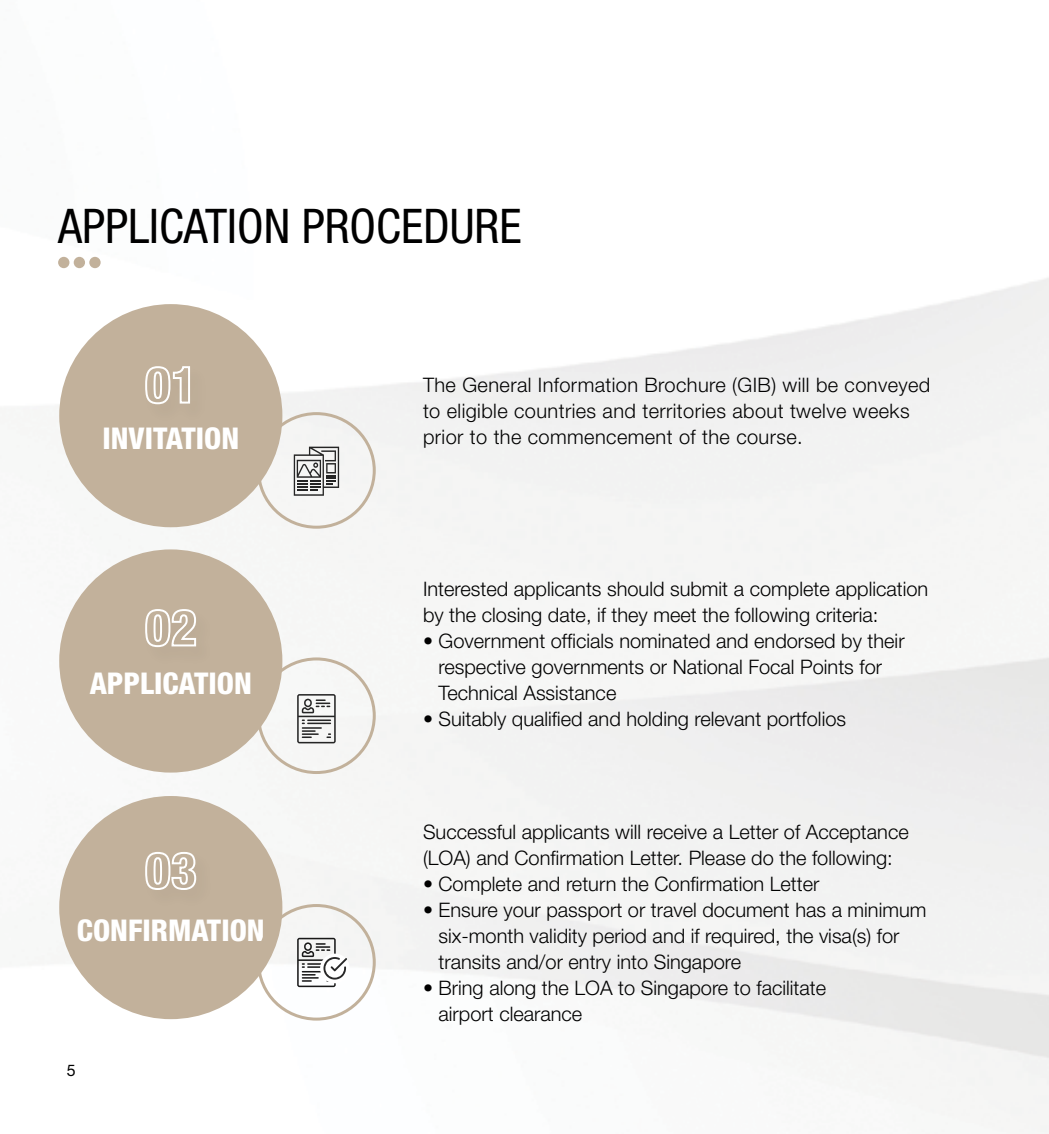
<style>
.page{position:relative;width:1049px;height:1134px;background:#fff}
.page>*{position:absolute;margin:0;border:0;box-sizing:border-box;transform-origin:0 0}
.t1{font:condensed 47.8px "Helvetica Neue LT Pro";color:#000}
.t2{font:800 condensed 30px "Helvetica Neue LT Pro";color:#fff}
.Body_text{font:300 20px/26px "Helvetica Neue LT Pro";color:#000}
.Body_text-2{font:300 20px/26px "Helvetica Neue LT Pro";letter-spacing:.02em;color:#000}
.t3{font:16px "Helvetica Neue LT Pro";color:#000}
</style>
<div class="page">
<div style="left:59px;top:304px;width:223px;height:223px;background:#c2b19b;border-radius:50%"></div>
<div style="left:59px;top:549px;width:223px;height:223px;background:#c2b19b;border-radius:50%"></div>
<div style="left:59px;top:796px;width:223px;height:223px;background:#c2b19b;border-radius:50%"></div>
<div style="left:257px;top:412px;width:119px;height:117px;border:3px solid #c2b19b;border-radius:50%"></div>
<div style="left:257px;top:657px;width:119px;height:117px;border:3px solid #c2b19b;border-radius:50%"></div>
<svg style="left:145px;top:366px;width:45px;height:39px"></svg>
<svg style="left:145px;top:609px;width:51px;height:38px"></svg>
<svg style="left:145px;top:852px;width:52px;height:38px"></svg>
<svg style="left:294px;top:447px;width:45px;height:49px"></svg>
<svg style="left:297px;top:694px;width:39px;height:49px"></svg>
<div style="left:58px;top:257px;width:11px;height:11px;background:#c2b19b;border-radius:50%"></div>
<div style="left:89px;top:257px;width:12px;height:11px;background:#c2b19b;border-radius:50%"></div>
<div style="left:74px;top:257px;width:11px;height:11px;background:#c2b19b;border-radius:50%"></div>
<div style="left:257px;top:904px;width:119px;height:116px;border:3px solid #c2b19b;border-radius:50%"></div>
<svg style="left:297px;top:938px;width:50px;height:49px"></svg>
<p class="t1" style="left:58px;top:198px;width:465px">APPLICATION PROCEDURE</p>
<p class="t2" style="left:102px;top:419px;width:138px">INVITATION</p>
<p class="t2" style="left:90px;top:665px;width:164px">APPLICATION</p>
<p class="t2" style="left:77px;top:911px;width:189px">CONFIRMATION</p>
<p class="t3" style="left:67px;top:1061px;width:10px">5</p>
<p class="Body_text-2" style="left:423px;top:372px;width:509px">The General Information Brochure (GIB) will be conveyed to eligible countries and territories about twelve weeks prior to the commencement of the course.</p>
<p class="Body_text" style="left:423px;top:575px;width:507px">Interested applicants should submit a complete application by the closing date, if they meet the following criteria:</p>
<p class="Body_text" style="left:438px;top:627px;width:467px;text-indent:-16px">• Government officials nominated and endorsed by their respective governments or National Focal Points for<br>Technical Assistance</p>
<p class="Body_text" style="left:423px;top:705px;width:425px">• Suitably qualified and holding relevant portfolios</p>
<p class="Body_text" style="left:423px;top:818px;width:487px">Successful applicants will receive a Letter of Acceptance (LOA) and Confirmation Letter. Please do the following:</p>
<p class="Body_text" style="left:423px;top:870px;width:398px">• Complete and return the Confirmation Letter</p>
<p class="Body_text" style="left:438px;top:896px;width:489px;text-indent:-16px">• Ensure your passport or travel document has a minimum six-month validity period and if required, the visa(s) for transits and/or entry into Singapore</p>
<p class="Body_text" style="left:438px;top:974px;width:389px;text-indent:-16px">• Bring along the LOA to Singapore to facilitate airport clearance</p>
</div>
